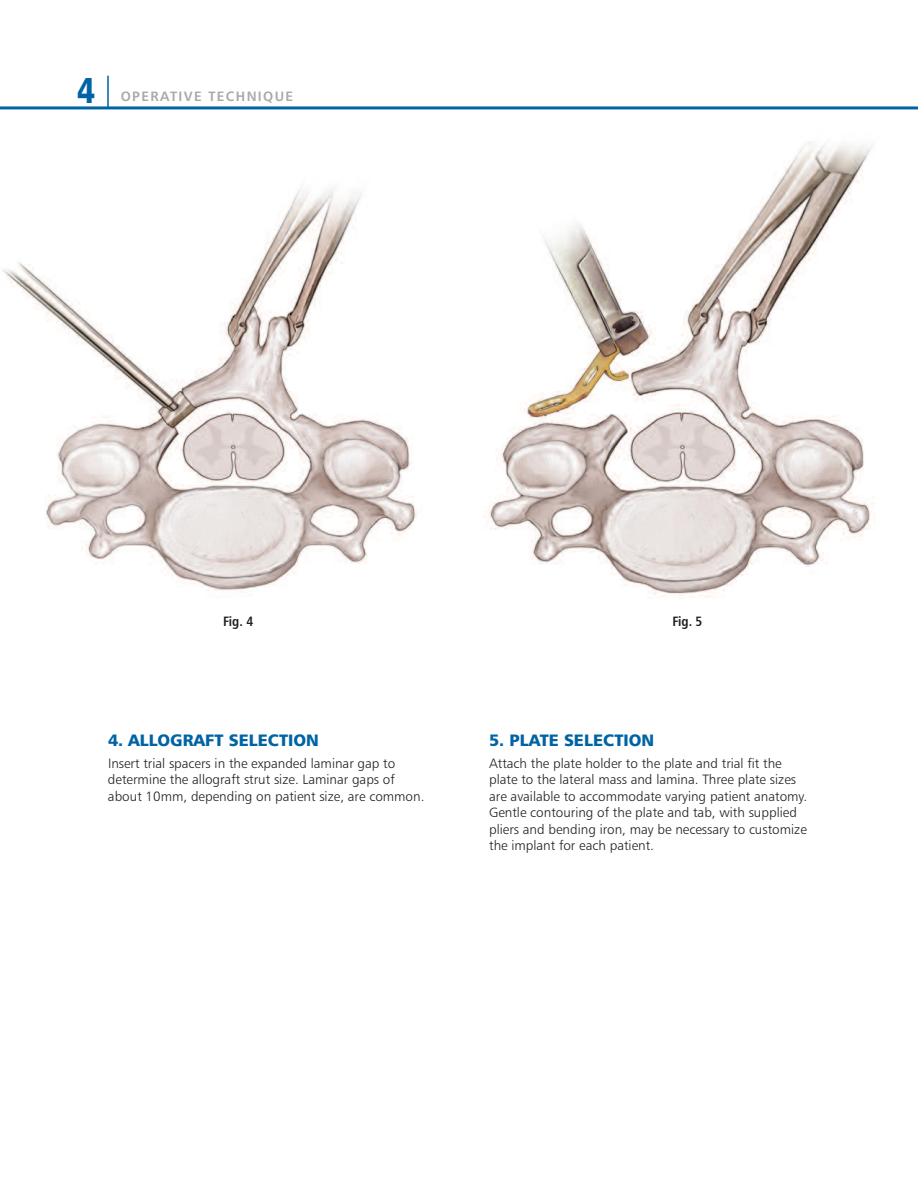
<style>
.page{position:relative;width:918px;height:1188px;background:#fff}
.page>*{position:absolute;margin:0;border:0;box-sizing:border-box;transform-origin:0 0}
.t1{font:36px "Humanist 777 BT Black B";color:#0063a4;scale:.8 1}
.t2{font:16.5px "Humanist 777 BT Black B";color:#0063a4}
.t3{font:13.5px/16.5px "Humanist 777 BT Light B";color:#231f20}
.t4{font:13.5px "Humanist 777 BT Bold B";letter-spacing:.1em;color:#a8a9ad}
.t5{font:13.5px "Humanist 777 BT Bold Condensed B";letter-spacing:-.01em;color:#231f20}
</style>
<div class="page">
<img style="left:3px;top:141px;width:872px;height:457px">
<hr style="left:0;top:106px;width:918px;height:3px;background:#0063a4">
<hr style="left:107px;top:76px;width:2px;height:32px;background:#0063a4">
<h1 class="t1" style="left:77px;top:76px;width:24px">4</h1>
<p class="t4" style="left:121px;top:91px;width:174px">OPERATIVE TECHNIQUE</p>
<p class="t5" style="left:223px;top:616px;width:32px">Fig. 4</p>
<p class="t2" style="left:108px;top:734px;width:212px">4. ALLOGRAFT SELECTION</p>
<p class="t3" style="left:108px;top:756px;width:318px">Insert trial spacers in the expanded laminar gap to determine the allograft strut size. Laminar gaps of about 10mm, depending on patient size, are common.</p>
<p class="t5" style="left:672px;top:616px;width:32px">Fig. 5</p>
<p class="t2" style="left:489px;top:734px;width:167px">5. PLATE SELECTION</p>
<p class="t3" style="left:489px;top:756px;width:319px">Attach the plate holder to the plate and trial fit the plate to the lateral mass and lamina. Three plate sizes are available to accommodate varying patient anatomy.<br>Gentle contouring of the plate and tab, with supplied pliers and bending iron, may be necessary to customize the implant for each patient.</p>
</div>
